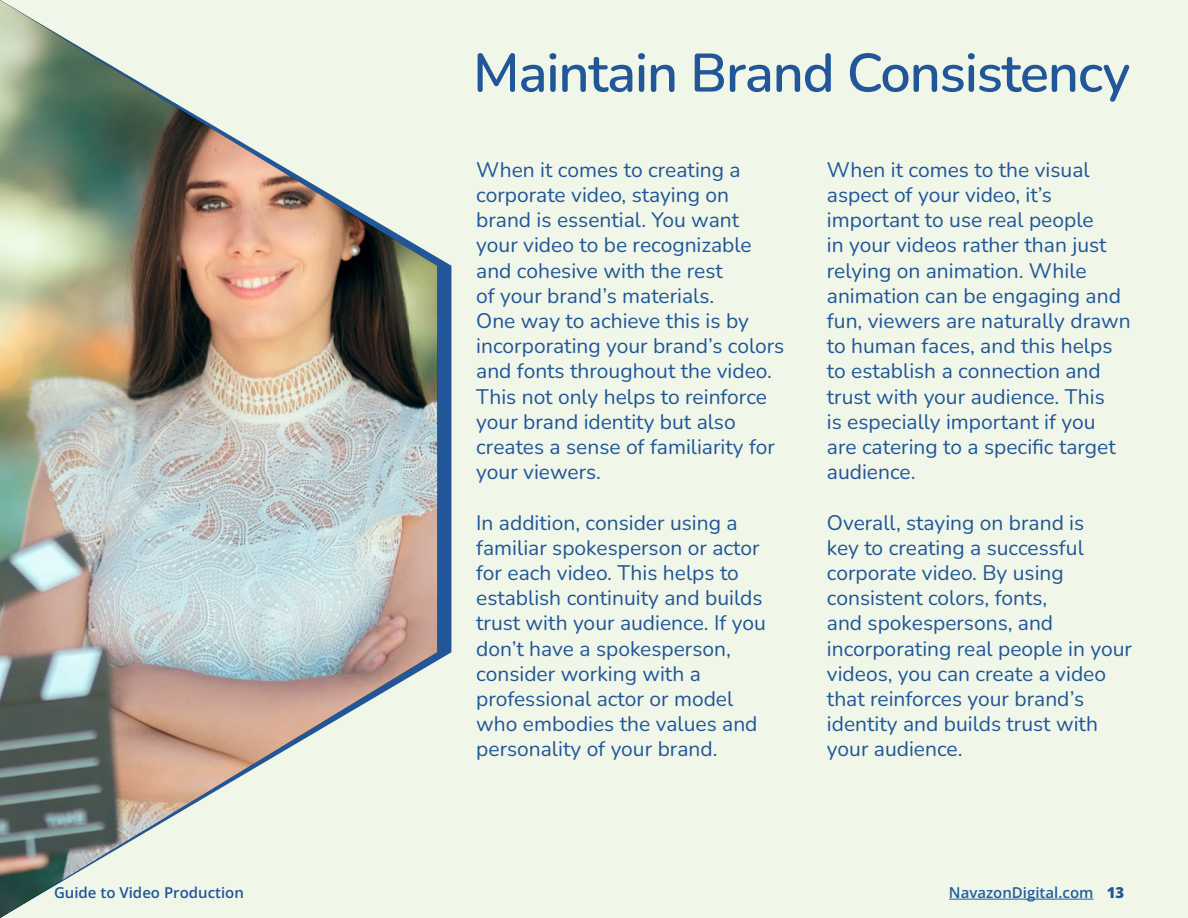
<style>
.page{position:relative;width:1188px;height:918px;background:#f0f7e8}
.page>*{position:absolute;margin:0;border:0;box-sizing:border-box;transform-origin:0 0}
.t1{font:600 54px "Nunito";letter-spacing:-.02em;color:#215698}
.t2{font:21px/25.2px "Nunito";color:#215698}
.t3{font:15px "Open Sans";color:#215698}
.t4{font:15px "Open Sans";color:#215e9e}
.s1{color:#215698}
</style>
<div class="page">
<hr style="left:949px;top:899px;width:144px;height:1px;background:#215e9e">
<svg style="left:437px;top:257px;width:14px;height:404px;background:#275997"></svg>
<img style="left:0;top:0;width:437px;height:918px">
<h1 class="t1" style="left:473px;top:35px;width:659px">Maintain Brand Consistency</h1>
<p class="t2" style="left:476px;top:156px;width:310px">When it comes to creating a corporate video, staying on brand is essential. You want your video to be recognizable and cohesive with the rest<br>of your brand’s materials.<br>One way to achieve this is by incorporating your brand’s colors and fonts throughout the video.<br>This not only helps to reinforce your brand identity but also creates a sense of familiarity for your viewers.</p>
<p class="t2" style="left:476px;top:509px;width:291px">In addition, consider using a familiar spokesperson or actor for each video. This helps to establish continuity and builds trust with your audience. If you don’t have a spokesperson, consider working with a professional actor or model who embodies the values and personality of your brand.</p>
<p class="t2" style="left:827px;top:156px;width:305px">When it comes to the visual aspect of your video, it’s important to use real people<br>in your videos rather than just relying on animation. While animation can be engaging and fun, viewers are naturally drawn to human faces, and this helps to establish a connection and trust with your audience. This<br>is especially important if you<br>are catering to a specific target audience.</p>
<p class="t2" style="left:827px;top:509px;width:307px">Overall, staying on brand is<br>key to creating a successful corporate video. By using consistent colors, fonts,<br>and spokespersons, and incorporating real people in your videos, you can create a video that reinforces your brand’s identity and builds trust with your audience.</p>
<p class="t3" style="left:54px;top:883px;width:192px">Guide to Video Production</p>
<p class="t4" style="left:949px;top:883px;width:177px">NavazonDigital.com <span class="s1">13</span></p>
</div>
